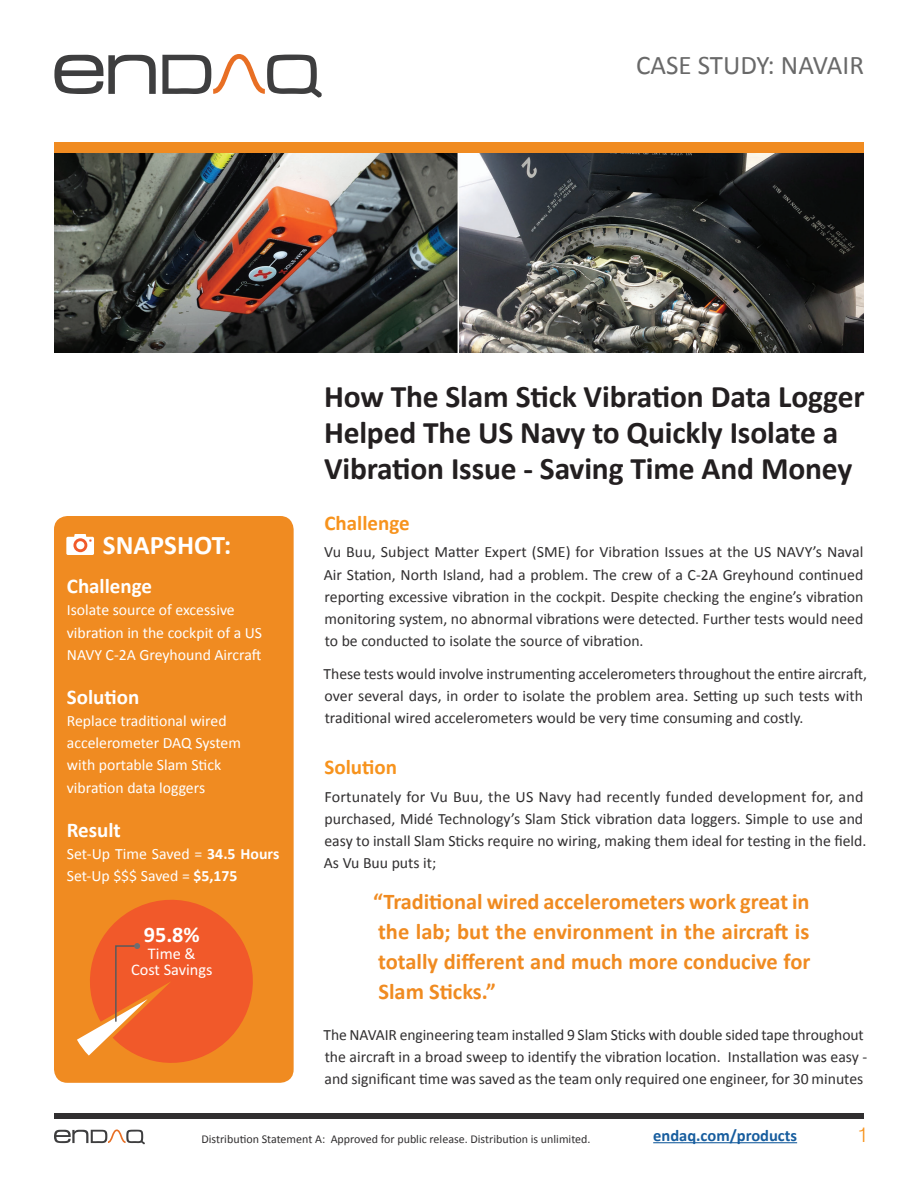
<style>
.page{position:relative;width:918px;height:1188px;background:#fff}
.page>*{position:absolute;margin:0;border:0;box-sizing:border-box;transform-origin:0 0}
.t1{font:700 31.5px/36px "Calibri";letter-spacing:-.005em;color:#231f20}
.t2{font:27px "Calibri";color:#696969}
.t3{font:700 27px "Calibri";color:#fff}
.t4{font:700 22.5px/30px "Calibri";color:#f08b21;text-align:justify}
.t5{font:700 22.2px "Calibri";color:#fff}
.t6{font:700 21px "Calibri";color:#fff}
.t7{font:700 21px "Calibri";color:#f7931d}
.t8{font:300 21px "Swiss 721 BT";color:#f7931d}
.t9{font:700 16.5px "Calibri";color:#175d9e}
.t10{font:16.35px/16.4px "Calibri";color:#fff;text-align:center}
.t11{font:15.75px/22.2px "Calibri";color:#312f30}
.t12{font:15.75px/22.2px "Calibri";color:#fff}
.t13{font:12px "Calibri";color:#312f30}
.s1{font-weight:700}
</style>
<div class="page">
<div style="left:54px;top:1113px;width:810px;height:6px;background:#312f30"></div>
<svg style="left:54px;top:1130px;width:91px;height:14px"></svg>
<hr style="left:653px;top:1142px;width:144px;height:1px;background:#175d9e">
<svg style="left:54px;top:55px;width:102px;height:39px"></svg>
<svg style="left:162px;top:54px;width:160px;height:43px"></svg>
<div style="left:54px;top:142px;width:810px;height:11px;background:#f08b21"></div>
<div style="left:54px;top:516px;width:240px;height:567px;background:#f08b21;border-radius:14px"></div>
<img style="left:54px;top:153px;width:810px;height:199px">
<svg style="left:77px;top:900px;width:176px;height:163px"></svg>
<div style="left:66px;top:537px;width:28px;height:18px;background:#fff;border-radius:2px"></div>
<svg style="left:74px;top:534px;width:18px;height:8px"></svg>
<svg style="left:73px;top:538px;width:14px;height:14px"></svg>
<div style="left:76px;top:541px;width:8px;height:8px;background:#fff;border-radius:50%"></div>
<h2 class="t2" style="left:636px;top:48px;width:229px">CASE STUDY: NAVAIR</h2>
<h2 class="t3" style="left:103px;top:528px;width:130px">SNAPSHOT:</h2>
<h3 class="t6" style="left:67px;top:573px;width:87px">Challenge</h3>
<p class="t12" style="left:67px;top:599px;width:197px">Isolate source of excessive vibration in the cockpit of a US<br>NAVY C-2A Greyhound Aircraft</p>
<h3 class="t6" style="left:67px;top:684px;width:74px">Solution</h3>
<p class="t12" style="left:67px;top:710px;width:176px">Replace traditional wired accelerometer DAQ System with portable Slam Stick vibration data loggers</p>
<h3 class="t6" style="left:67px;top:817px;width:56px">Result</h3>
<p class="t12" style="left:67px;top:843px;width:214px">Set-Up Time Saved = <span class="s1">34.5 Hours<br></span>Set-Up $$$ Saved = <span class="s1">$5,175</span></p>
<h3 class="t5" style="left:144px;top:921px;width:58px">95.8%</h3>
<p class="t10" style="left:131px;top:945px;width:83px">Time &amp;<br>Cost Savings</p>
<h1 class="t1" style="left:324px;top:379px;width:542px">How The Slam Stick Vibration Data Logger<br>Helped The US Navy to Quickly Isolate a<br>Vibration Issue - Saving Time And Money</h1>
<h3 class="t7" style="left:325px;top:509px;width:87px">Challenge</h3>
<p class="t11" style="left:324px;top:541px;width:541px;text-align:justify">Vu Buu, Subject Matter Expert (SME) for Vibration Issues at the US NAVY’s Naval Air Station, North Island, had a problem. The crew of a C-2A Greyhound continued reporting excessive vibration in the cockpit. Despite checking the engine’s vibration monitoring system, no abnormal vibrations were detected. Further tests would need to be conducted to isolate the source of vibration.</p>
<p class="t11" style="left:324px;top:663px;width:545px">These tests would involve instrumenting accelerometers throughout the entire aircraft, over several days, in order to isolate the problem area. Setting up such tests with traditional wired accelerometers would be very time consuming and costly.</p>
<h3 class="t7" style="left:324px;top:754px;width:74px">Solution</h3>
<p class="t11" style="left:324px;top:785px;width:544px">Fortunately for Vu Buu, the US Navy had recently funded development for, and purchased, Midé Technology’s Slam Stick vibration data loggers. Simple to use and easy to install Slam Sticks require no wiring, making them ideal for testing in the field.<br>As Vu Buu puts it;</p>
<h3 class="t4" style="left:373px;top:886px;width:439px">“Traditional wired accelerometers work great in the lab; but the environment in the aircraft is totally different and much more conducive for Slam Sticks.”</h3>
<p class="t11" style="left:324px;top:1024px;width:545px">The NAVAIR engineering team installed 9 Slam Sticks with double sided tape throughout the aircraft in a broad sweep to identify the vibration location. Installation was easy - and significant time was saved as the team only required one engineer, for 30 minutes</p>
<p class="t13" style="left:201px;top:1131px;width:391px">Distribution Statement A: Approved for public release. Distribution is unlimited.</p>
<p class="t9" style="left:653px;top:1125px;width:145px">endaq.com/products</p>
<h3 class="t8" style="left:857px;top:1122px;width:13px">1</h3>
</div>
